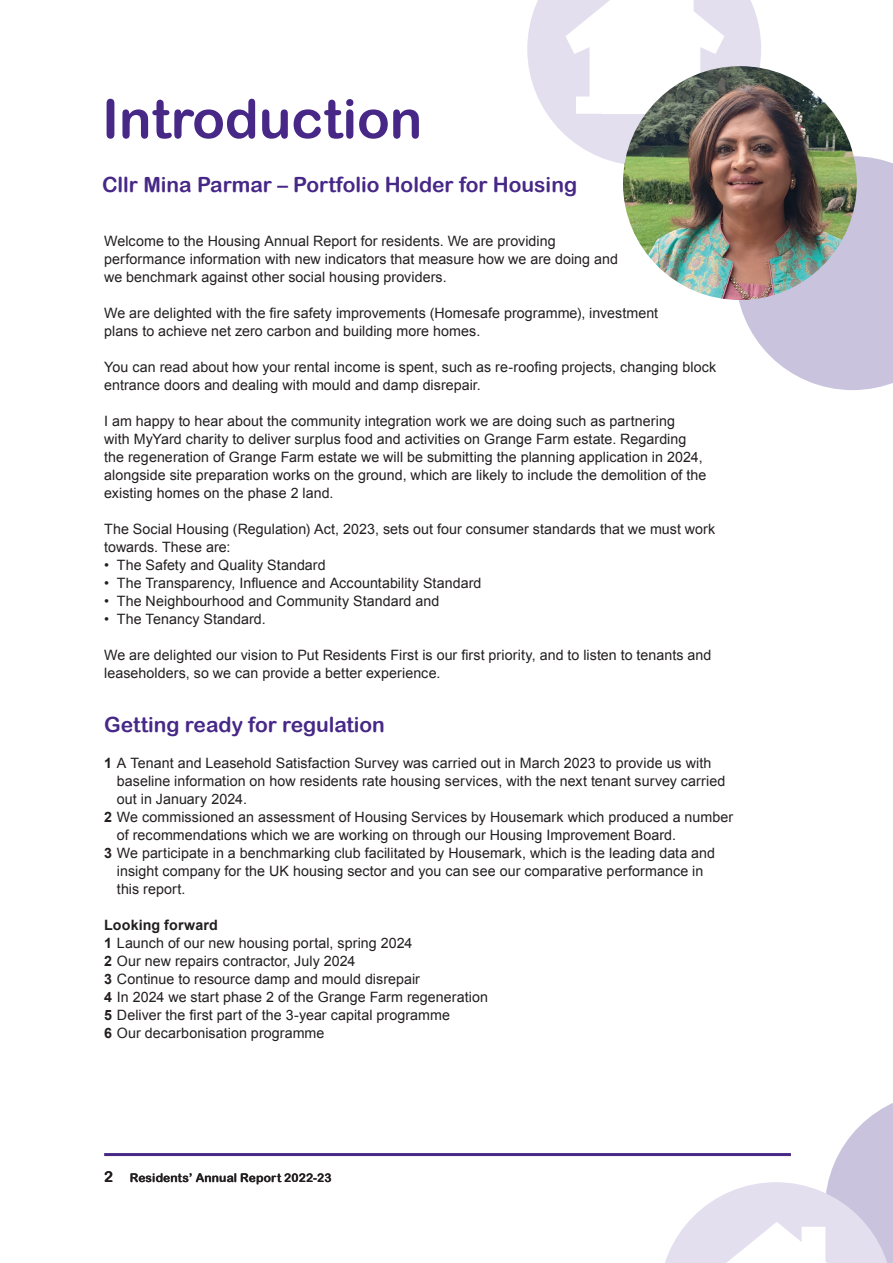
<style>
.page{position:relative;width:893px;height:1263px;background:#fff}
.page>*{position:absolute;margin:0;border:0;box-sizing:border-box;transform-origin:0 0}
.t1{font:54px "Arial Rounded MT Bold";color:#472887}
.t2{font:21px "Arial Rounded MT Bold";color:#472887}
.t3{font:14.25px/18px "Arial";letter-spacing:.005em;color:#231f20}
.t4{font:12px "Arial Rounded MT Bold";letter-spacing:.015em;color:#231f20}
.s1{font-weight:700}
.s2{font-size:15px}
</style>
<div class="page">
<hr style="left:104px;top:1153px;width:687px;height:3px;background:#472887">
<svg style="left:527px;top:0;width:366px;height:390px"></svg>
<img style="left:623px;top:66px;width:234px;height:234px;border-radius:117px">
<svg style="left:659px;top:1103px;width:234px;height:160px"></svg>
<h1 class="t1" style="left:102px;top:87px;width:322px">Introduction</h1>
<h2 class="t2" style="left:102px;top:172px;width:477px">Cllr Mina Parmar – Portfolio Holder for Housing</h2>
<p class="t3" style="left:104px;top:232px;width:515px">Welcome to the Housing Annual Report for residents. We are providing performance information with new indicators that measure how we are doing and we benchmark against other social housing providers.</p>
<p class="t3" style="left:104px;top:304px;width:556px">We are delighted with the fire safety improvements (Homesafe programme), investment plans to achieve net zero carbon and building more homes.</p>
<p class="t3" style="left:104px;top:358px;width:614px">You can read about how your rental income is spent, such as re-roofing projects, changing block entrance doors and dealing with mould and damp disrepair.</p>
<p class="t3" style="left:104px;top:412px;width:604px">I am happy to hear about the community integration work we are doing such as partnering<br>with MyYard charity to deliver surplus food and activities on Grange Farm estate. Regarding the regeneration of Grange Farm estate we will be submitting the planning application in 2024, alongside site preparation works on the ground, which are likely to include the demolition of the existing homes on the phase 2 land.</p>
<p class="t3" style="left:104px;top:520px;width:613px">The Social Housing (Regulation) Act, 2023, sets out four consumer standards that we must work towards. These are:</p>
<p class="t3" style="left:104px;top:556px;width:223px">• The Safety and Quality Standard</p>
<p class="t3" style="left:104px;top:574px;width:379px">• The Transparency, Influence and Accountability Standard</p>
<p class="t3" style="left:104px;top:592px;width:337px">• The Neighbourhood and Community Standard and</p>
<p class="t3" style="left:104px;top:610px;width:163px">• The Tenancy Standard.</p>
<p class="t3" style="left:104px;top:646px;width:609px">We are delighted our vision to Put Residents First is our first priority, and to listen to tenants and leaseholders, so we can provide a better experience.</p>
<h2 class="t2" style="left:104px;top:712px;width:282px">Getting ready for regulation</h2>
<p class="t3" style="left:104px;top:754px;width:609px"><span class="s1">1</span> A Tenant and Leasehold Satisfaction Survey was carried out in March 2023 to provide us with</p>
<p class="t3" style="left:117px;top:772px;width:610px">baseline information on how residents rate housing services, with the next tenant survey carried</p>
<p class="t3" style="left:117px;top:790px;width:132px">out in January 2024.</p>
<p class="t3" style="left:104px;top:808px;width:630px"><span class="s1">2</span> We commissioned an assessment of Housing Services by Housemark which produced a number</p>
<p class="t3" style="left:117px;top:826px;width:561px">of recommendations which we are working on through our Housing Improvement Board.</p>
<p class="t3" style="left:104px;top:844px;width:612px"><span class="s1">3</span> We participate in a benchmarking club facilitated by Housemark, which is the leading data and</p>
<p class="t3" style="left:117px;top:862px;width:588px">insight company for the UK housing sector and you can see our comparative performance in</p>
<p class="t3" style="left:117px;top:880px;width:70px">this report.</p>
<p class="t3" style="left:104px;top:916px;width:385px"><span class="s1">Looking forward<br>1</span> Launch of our new housing portal, spring 2024<br><span class="s1">2</span> Our new repairs contractor, July 2024<br><span class="s1">3</span> Continue to resource damp and mould disrepair<br><span class="s1">4</span> In 2024 we start phase 2 of the Grange Farm regeneration <span class="s1">5</span> Deliver the first part of the 3-year capital programme<br><span class="s1">6</span> Our decarbonisation programme</p>
<p class="t4" style="left:104px;top:1171px;width:229px"><span class="s2">2</span> Residents’ Annual Report 2022-23</p>
</div>
